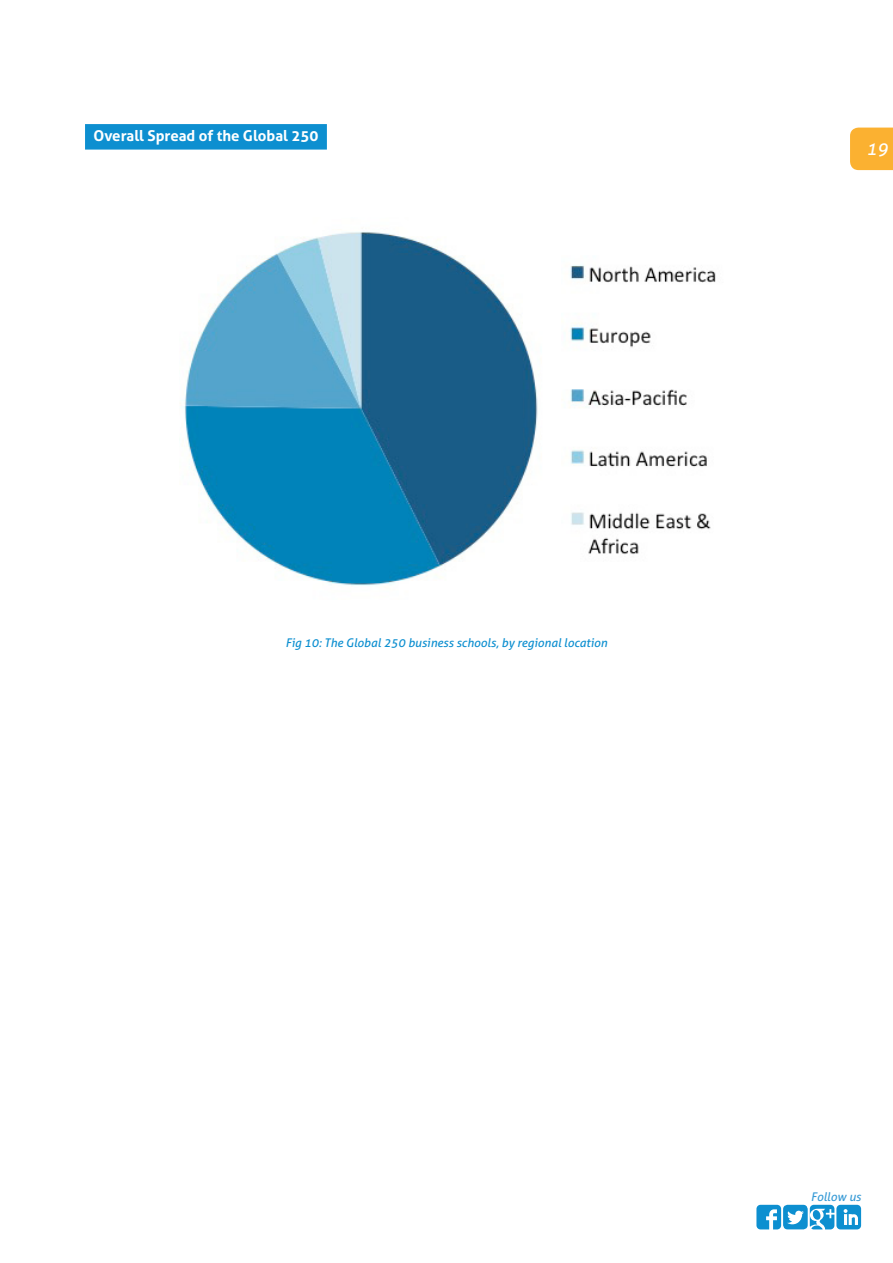
<style>
.page{position:relative;width:893px;height:1263px;background:#fff}
.page>*{position:absolute;margin:0;border:0;box-sizing:border-box;transform-origin:0 0}
.t1{font:italic 18px "Aller";color:#fff}
.subsub{font:700 15px "Aller";color:#fff}
.Appendix{font:italic 12px "Aller";color:#0d8fd0}
.t2{font:italic 12px "Aller";color:#389bd6}
</style>
<div class="page">
<svg style="left:756px;top:1205px;width:105px;height:24px"></svg>
<div style="left:850px;top:128px;width:43px;height:42px;background:#fbb131"></div>
<div style="left:85px;top:124px;width:242px;height:26px;background:#0d8fd0"></div>
<img style="left:180px;top:231px;width:536px;height:355px">
<p class="subsub" style="left:94px;top:126px;width:226px">Overall Spread of the Global 250</p>
<p class="Appendix" style="left:286px;top:636px;width:323px">Fig 10: The Global 250 business schools, by regional location</p>
<h1 class="t1" style="left:866px;top:137px;width:23px">19</h1>
<p class="t2" style="left:811px;top:1190px;width:52px">Follow us</p>
</div>
